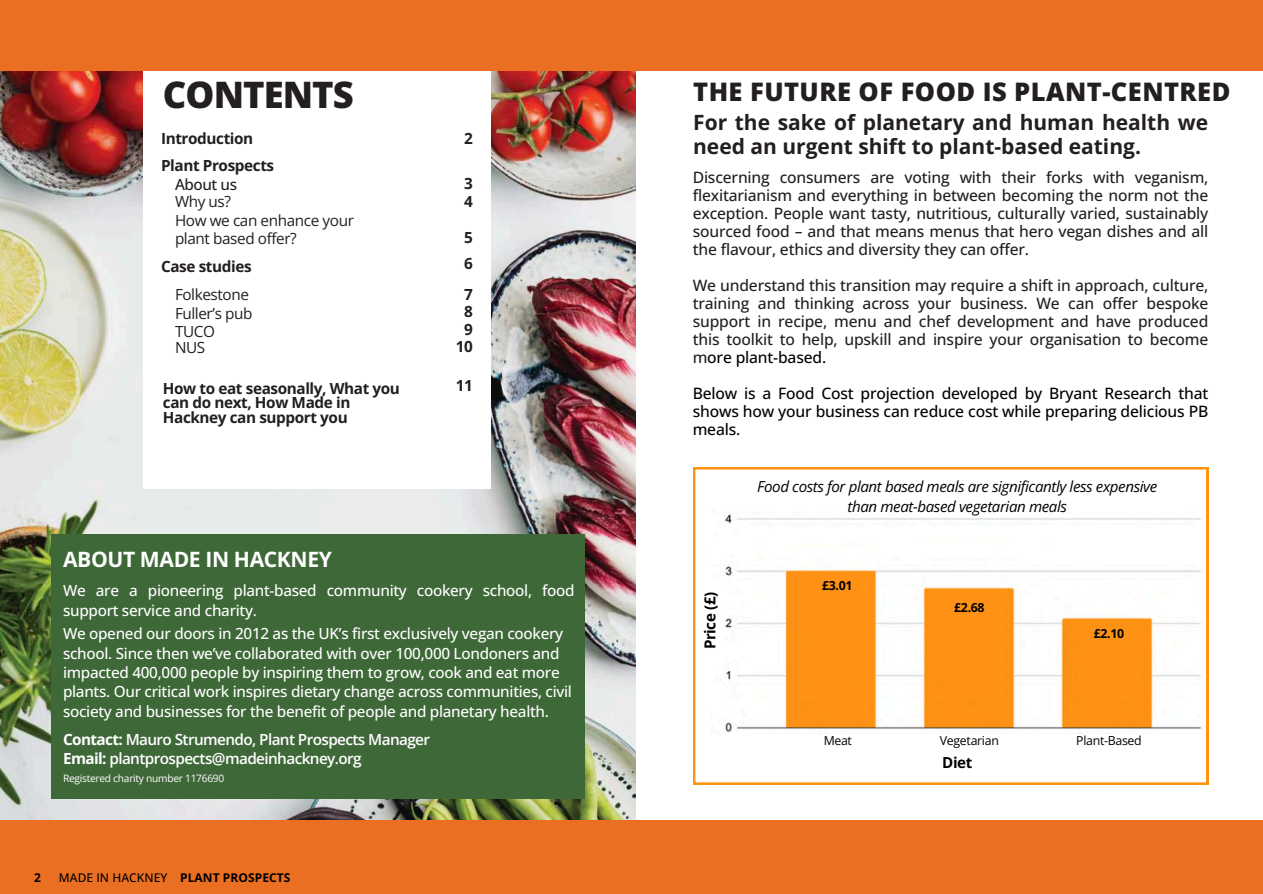
<style>
.page{position:relative;width:1263px;height:894px;background:#fff}
.page>*{position:absolute;margin:0;border:0;box-sizing:border-box;transform-origin:0 0}
.t1{font:800 36.45px "Open Sans";letter-spacing:-.025em;color:#231f20}
.t2{font:800 25.5px "Open Sans";letter-spacing:.02em;color:#231f20}
.t3{font:700 21.15px "Open Sans";letter-spacing:-.02em;color:#fff}
.t4{font:700 21px/24.8px "Open Sans";color:#231f20}
.t5{font:500 15.75px/18px "Open Sans";letter-spacing:-.01em;color:#231f20;text-align:justify}
.t6{font:500 15.75px/18px "Open Sans";letter-spacing:-.01em;color:#000;text-align:justify}
.t7{font:500 15.3px/19.5px "Open Sans";letter-spacing:-.02em;color:#fff}
.t8{font:700 15.3px/17.2px "Open Sans";letter-spacing:-.025em;color:#231f20}
.t9{font:600 15.3px/19.5px "Open Sans";letter-spacing:-.04em;color:#fff}
.t10{font:15.3px/18px "Open Sans";letter-spacing:-.025em;color:#231f20}
.t11{font:500 15.3px "Open Sans";letter-spacing:-.025em;color:#231f20}
.t12{font:italic 15.15px/20.5px "Open Sans";letter-spacing:-.025em;color:#000;text-align:center}
.t13{font:700 15.15px "Open Sans";letter-spacing:-.025em;color:#000}
.t14{font:12.3px "Open Sans";letter-spacing:-.025em;color:#000}
.t15{font:700 12.3px "Open Sans";color:#000}
.t16{font:700 12px "Open Sans";letter-spacing:.005em;color:#000}
.t17{font:10.2px "Open Sans";letter-spacing:-.025em;color:#fff}
.s1{font-weight:700}
.s2{font-weight:500}
.s3{color:#000}
</style>
<div class="page">
<img style="left:0;top:71px;width:636px;height:749px">
<div style="left:51px;top:534px;width:533px;height:265px;background:#3f6839"></div>
<div style="left:143px;top:0;width:348px;height:489px;background:#fff"></div>
<div style="left:0;top:820px;width:1263px;height:73px;background:#eb6f22"></div>
<div style="left:0;top:0;width:1263px;height:71px;background:#eb6f22"></div>
<svg style="left:693px;top:467px;width:515px;height:317px"></svg>
<h1 class="t1" style="left:163px;top:67px;width:192px">CONTENTS</h1>
<p class="t8" style="left:161px;top:125px;width:115px;line-height:26.2px">Introduction<br>Plant Prospects</p>
<p class="t8" style="left:464px;top:130px;width:10px">2</p>
<p class="t8" style="left:464px;top:174px;width:10px">3<br>4</p>
<p class="t8" style="left:464px;top:224px;width:10px;line-height:26.2px">5<br>6</p>
<p class="t11" style="left:175px;top:174px;width:64px">About us</p>
<p class="t10" style="left:175px;top:192px;width:180px">Why us?<br>How we can enhance your plant based offer?</p>
<p class="t8" style="left:161px;top:257px;width:92px">Case studies</p>
<p class="t10" style="left:175px;top:285px;width:79px">Folkestone<br>Fuller’s pub<br>TUCO</p>
<p class="t10" style="left:175px;top:337px;width:32px">NUS</p>
<p class="t8" style="left:163px;top:381px;width:239px;line-height:14.2px">How to eat seasonally, What you can do next, How Made in<br>Hackney can support you</p>
<p class="t8" style="left:456px;top:285px;width:19px;text-align:center">7<br>8<br>9<br>10</p>
<p class="t8" style="left:456px;top:376px;width:19px">11</p>
<h3 class="t3" style="left:63px;top:544px;width:270px">ABOUT MADE IN HACKNEY</h3>
<p class="t7" style="left:63px;top:580px;width:513px">We are a pioneering plant-based community cookery school, food support service and charity.</p>
<p class="t7" style="left:63px;top:623px;width:510px">We opened our doors in 2012 as the UK’s first exclusively vegan cookery school. Since then we’ve collaborated with over 100,000 Londoners and impacted 400,000 people by inspiring them to grow, cook and eat more plants. Our critical work inspires dietary change across communities, civil society and businesses for the benefit of people and planetary health.</p>
<p class="t9" style="left:63px;top:728px;width:369px"><span class="s1">Contact:</span> Mauro Strumendo, Plant Prospects Manager<br><span class="s1">Email:</span> plantprospects@madeinhackney.org</p>
<p class="t17" style="left:63px;top:771px;width:163px">Registered charity number 1176690</p>
<p class="t16" style="left:34px;top:868px;width:8px">2</p>
<p class="t16" style="left:59px;top:869px;width:233px"><span class="s2">MADE IN HACKNEY</span> PLANT PROSPECTS</p>
<h2 class="t2" style="left:693px;top:72px;width:539px">THE FUTURE OF FOOD IS PLANT-CENTRED</h2>
<h3 class="t4" style="left:693px;top:109px;width:517px">For the sake of planetary and human health we need an urgent shift to plant-based eating.</h3>
<p class="t5" style="left:693px;top:167px;width:517px">Discerning consumers are voting with their forks with veganism, flexitarianism and everything in between becoming the norm not the exception. People want tasty, nutritious, culturally varied, sustainably sourced food – and that means menus that hero vegan dishes and all the flavour, ethics and diversity they can offer.</p>
<p class="t5" style="left:693px;top:275px;width:517px">We understand this transition may require a shift in approach, culture, training and thinking across your business. We can offer bespoke support in recipe, menu and chef development and have produced this toolkit to help, upskill and inspire your organisation to become m<span class="s3">ore plant-based.</span></p>
<p class="t6" style="left:693px;top:383px;width:517px">Below is a Food Cost projection developed by Bryant Research that shows how your business can reduce cost while preparing delicious PB meals.</p>
<p class="t12" style="left:757px;top:475px;width:401px">Food costs for plant based meals are significantly less expensive than meat-based vegetarian meals</p>
<p class="t13" style="left:699px;top:649px;width:59px;rotate:-90deg">Price (£)</p>
<p class="t15" style="left:822px;top:576px;width:32px">£3.01</p>
<p class="t15" style="left:954px;top:598px;width:32px">£2.68</p>
<p class="t15" style="left:1094px;top:624px;width:32px">£2.10</p>
<p class="t14" style="left:824px;top:731px;width:30px">Meat</p>
<p class="t14" style="left:940px;top:731px;width:60px">Vegetarian</p>
<p class="t14" style="left:1076px;top:731px;width:67px">Plant-Based</p>
<p class="t13" style="left:942px;top:751px;width:32px">Diet</p>
</div>
